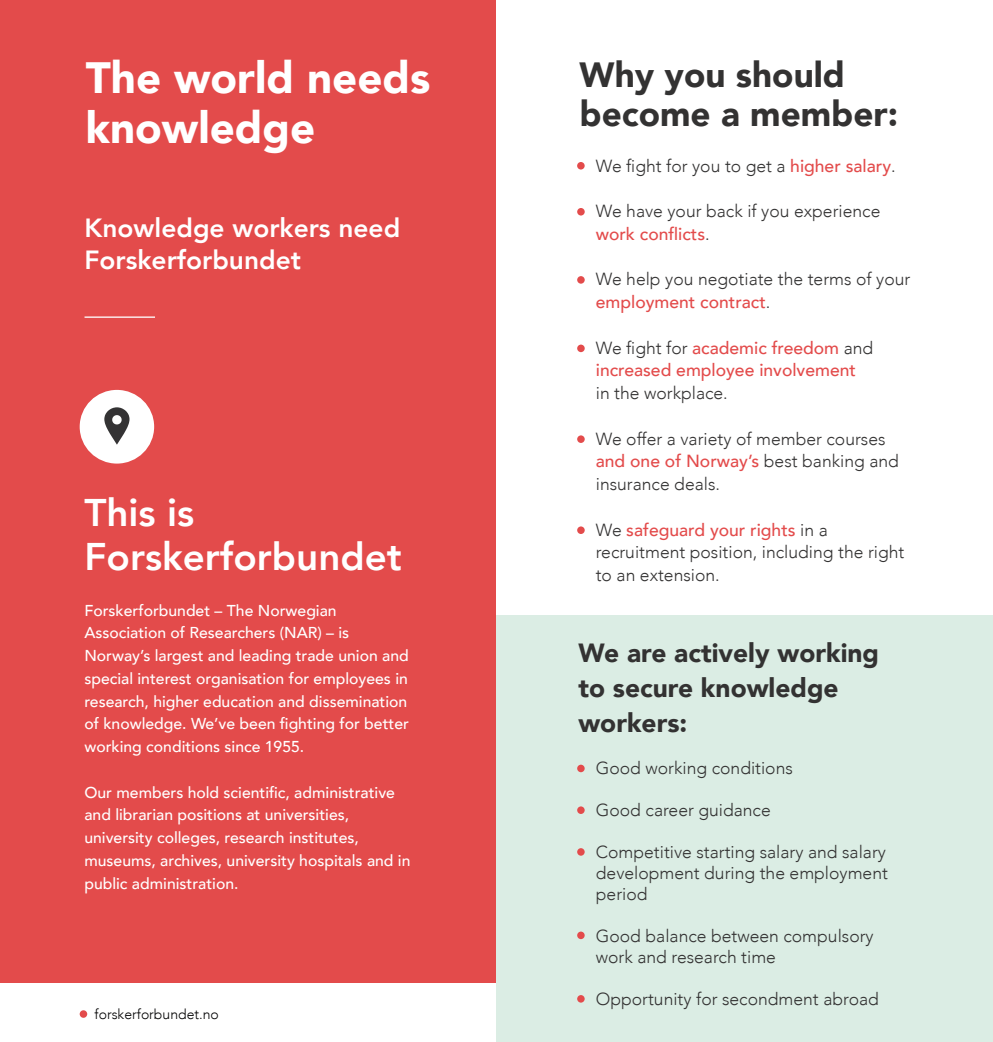
<style>
.page{position:relative;width:993px;height:1042px;background:#fff}
.page>*{position:absolute;margin:0;border:0;box-sizing:border-box;transform-origin:0 0}
.t1{font:900 43.75px/50.8px "Avenir";color:#fff}
.t2{font:800 38.5px/43.8px "Avenir";color:#fff}
.t3{font:900 35px/38.5px "Avenir";color:#333232}
.t4{font:900 26.25px/35px "Avenir";color:#333232}
.t5{font:800 26.25px/31.5px "Avenir";color:#fff}
.t6{font:300 17.5px/22.8px "Avenir";color:#333232}
.t7{font:500 17.5px/22.8px "Avenir";color:#e34b4b}
.t8{font:500 15.75px/22.8px "Avenir";color:#fff}
.t9{font:300 14px "Avenir";color:#020203}
.s1{font-weight:500;color:#e34b4b}
.s2{font-weight:300;color:#333232}
</style>
<div class="page">
<div style="left:0;top:0;width:496px;height:982px;background:#e34b4b"></div>
<div style="left:496px;top:615px;width:496px;height:427px;background:#dbede4"></div>
<div style="left:80px;top:1010px;width:7px;height:8px;background:#e34b4b;border-radius:50%"></div>
<hr style="left:84px;top:316px;width:71px;height:2px;background:#fff">
<div style="left:80px;top:390px;width:74px;height:73px;background:#fff;border-radius:50%"></div>
<svg style="left:104px;top:407px;width:25px;height:38px"></svg>
<div style="left:577px;top:764px;width:7px;height:8px;background:#e34b4b;border-radius:50%"></div>
<div style="left:577px;top:806px;width:7px;height:8px;background:#e34b4b;border-radius:50%"></div>
<div style="left:577px;top:848px;width:7px;height:7px;background:#e34b4b;border-radius:50%"></div>
<div style="left:577px;top:931px;width:7px;height:8px;background:#e34b4b;border-radius:50%"></div>
<div style="left:577px;top:995px;width:7px;height:7px;background:#e34b4b;border-radius:50%"></div>
<div style="left:577px;top:162px;width:7px;height:8px;background:#e34b4b;border-radius:50%"></div>
<div style="left:577px;top:208px;width:7px;height:7px;background:#e34b4b;border-radius:50%"></div>
<div style="left:577px;top:276px;width:7px;height:8px;background:#e34b4b;border-radius:50%"></div>
<div style="left:577px;top:345px;width:7px;height:7px;background:#e34b4b;border-radius:50%"></div>
<div style="left:577px;top:435px;width:7px;height:8px;background:#e34b4b;border-radius:50%"></div>
<div style="left:577px;top:526px;width:7px;height:8px;background:#e34b4b;border-radius:50%"></div>
<h1 class="t1" style="left:86px;top:51px;width:346px">The world needs knowledge</h1>
<h3 class="t5" style="left:84px;top:213px;width:317px">Knowledge workers need<br>Forskerforbundet</h3>
<h2 class="t2" style="left:84px;top:490px;width:319px">This is<br>Forskerforbundet</h2>
<p class="t8" style="left:84px;top:598px;width:326px">Forskerforbundet – The Norwegian Association of Researchers (NAR) – is Norway’s largest and leading trade union and special interest organisation for employees in research, higher education and dissemination of knowledge. We’ve been fighting for better working conditions since 1955.</p>
<p class="t8" style="left:84px;top:780px;width:327px">Our members hold scientific, administrative and librarian positions at universities, university colleges, research institutes, museums, archives, university hospitals and in public administration.</p>
<p class="t9" style="left:94px;top:1006px;width:126px">forskerforbundet.no</p>
<h3 class="t3" style="left:579px;top:55px;width:320px">Why you should become a member:</h3>
<p class="t6" style="left:595px;top:154px;width:301px">We fight for you to get a <span class="s1">higher salary</span>.</p>
<p class="t6" style="left:595px;top:200px;width:286px">We have your back if you experience <span class="s1">work conflicts</span>.</p>
<p class="t6" style="left:595px;top:268px;width:316px">We help you negotiate the terms of your <span class="s1">employment contract</span>.</p>
<p class="t7" style="left:595px;top:335px;width:279px"><span class="s2">We fight for</span> academic freedom <span class="s2">and </span>increased employee involvement</p>
<p class="t6" style="left:595px;top:382px;width:133px">in the workplace.</p>
<p class="t6" style="left:595px;top:427px;width:304px">We offer a variety of member courses <span class="s1">and one of Norway’s</span> best banking and insurance deals.</p>
<p class="t6" style="left:595px;top:518px;width:310px">We <span class="s1">safeguard your rights</span> in a recruitment position, including the right to an extension.</p>
<h3 class="t4" style="left:578px;top:635px;width:302px">We are actively working to secure knowledge workers:</h3>
<p class="t6" style="left:595px;top:756px;width:198px">Good working conditions</p>
<p class="t6" style="left:595px;top:798px;width:176px">Good career guidance</p>
<p class="t6" style="left:595px;top:841px;width:293px;line-height:21px;text-align:justify">Competitive starting salary and salary development during the employment period</p>
<p class="t6" style="left:595px;top:925px;width:279px;line-height:21px">Good balance between compulsory work and research time</p>
<p class="t6" style="left:595px;top:987px;width:284px">Opportunity for secondment abroad</p>
</div>
